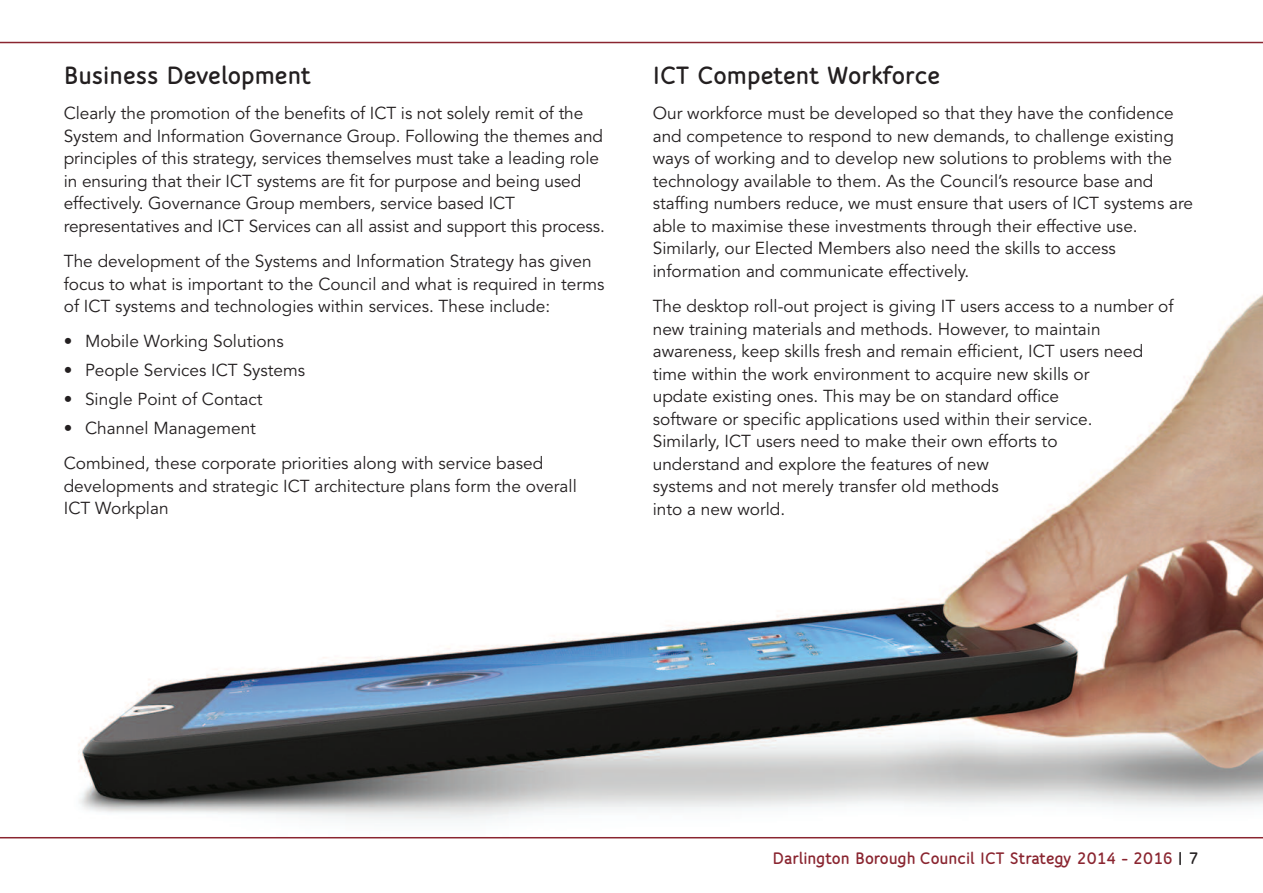
<style>
.page{position:relative;width:1263px;height:893px;background:#fff}
.page>*{position:absolute;margin:0;border:0;box-sizing:border-box;transform-origin:0 0}
.t1{font:800 27px "Speak TF";color:#231f20}
.t2{font:800 18px "Speak TF";color:#8a2530}
.t3{font:17.25px/22.5px "Avenir LT Std";color:#231f20}
.s1{color:#231f20}
</style>
<div class="page">
<img style="left:78px;top:294px;width:1185px;height:527px">
<hr style="left:0;top:42px;width:1263px;height:1px;background:#8a2530">
<hr style="left:0;top:837px;width:1263px;height:1px;background:#8a2530">
<h1 class="t1" style="left:64px;top:59px;width:249px">Business Development</h1>
<p class="t3" style="left:64px;top:104px;width:543px">Clearly the promotion of the benefits of ICT is not solely remit of the System and Information Governance Group. Following the themes and principles of this strategy, services themselves must take a leading role in ensuring that their ICT systems are fit for purpose and being used effectively. Governance Group members, service based ICT representatives and ICT Services can all assist and support this process.</p>
<p class="t3" style="left:64px;top:251px;width:542px">The development of the Systems and Information Strategy has given focus to what is important to the Council and what is required in terms of ICT systems and technologies within services. These include:</p>
<p class="t3" style="left:64px;top:332px;width:221px">• Mobile Working Solutions</p>
<p class="t3" style="left:64px;top:360px;width:243px">• People Services ICT Systems</p>
<p class="t3" style="left:64px;top:389px;width:200px">• Single Point of Contact</p>
<p class="t3" style="left:64px;top:412px;width:481px;line-height:35.2px">• Channel Management<br>Combined, these corporate priorities along with service based</p>
<p class="t3" style="left:64px;top:476px;width:515px">developments and strategic ICT architecture plans form the overall<br>ICT Workplan</p>
<h1 class="t1" style="left:653px;top:59px;width:289px">ICT Competent Workforce</h1>
<p class="t3" style="left:653px;top:104px;width:542px">Our workforce must be developed so that they have the confidence and competence to respond to new demands, to challenge existing ways of working and to develop new solutions to problems with the technology available to them. As the Council’s resource base and staffing numbers reduce, we must ensure that users of ICT systems are able to maximise these investments through their effective use.<br>Similarly, our Elected Members also need the skills to access information and communicate effectively.</p>
<p class="t3" style="left:653px;top:296px;width:522px">The desktop roll-out project is giving IT users access to a number of new training materials and methods. However, to maintain awareness, keep skills fresh and remain efficient, ICT users need time within the work environment to acquire new skills or<br>update existing ones. This may be on standard office<br>software or specific applications used within their service.<br>Similarly, ICT users need to make their own efforts to<br>understand and explore the features of new<br>systems and not merely transfer old methods<br>into a new world.</p>
<p class="t2" style="left:772px;top:847px;width:428px">Darlington Borough Council ICT Strategy 2014 - 2016 <span class="s1">| 7</span></p>
</div>
